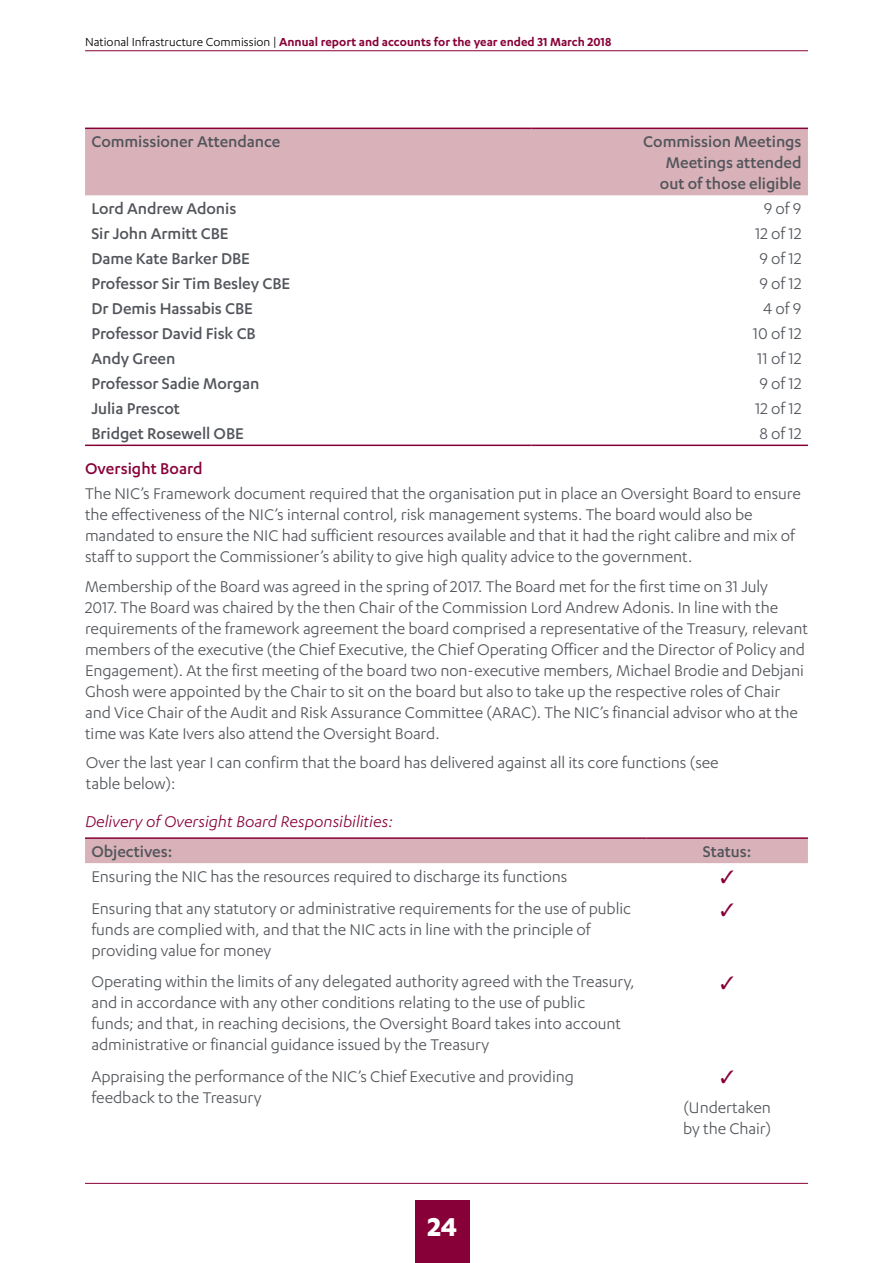
<style>
.page{position:relative;width:893px;height:1263px;background:#fff}
.page>*{position:absolute;margin:0;border:0;box-sizing:border-box;transform-origin:0 0}
.t1{font:700 30px "Karbon";color:#fff}
.Body_Full_Out{font:18px/21px "Karbon";letter-spacing:-.005em;color:#52555b}
.Table_Text{font:18px/21px "Karbon";letter-spacing:-.005em;color:#52555b}
.Table_Text-2{font:500 18px "Karbon";letter-spacing:-.005em;color:#52555b}
.Table_Header{font:500 18px/21px "Karbon";letter-spacing:-.005em;color:#52555b;text-align:right}
.Heading_4{font:italic 18px "Karbon";color:#880038}
.Heading_3{font:500 18px "Karbon";color:#880038}
.t2{font:600 13.5px "Karbon";color:#880038}
.s1{font-weight:400;color:#000}
</style>
<div class="page">
<hr style="left:85px;top:50px;width:723px;height:1px;background:#880038">
<div style="left:416px;top:1200px;width:54px;height:63px;background:#880038"></div>
<hr style="left:85px;top:1183px;width:723px;height:1px;background:#880038">
<div style="left:85px;top:129px;width:723px;height:66px;background:#d9b2b9"></div>
<hr style="left:85px;top:128px;width:447px;height:1px;background:#880038">
<hr style="left:532px;top:128px;width:276px;height:1px;background:#880038">
<hr style="left:85px;top:445px;width:447px;height:1px;background:#880038">
<hr style="left:532px;top:445px;width:276px;height:1px;background:#880038">
<div style="left:85px;top:839px;width:723px;height:24px;background:#d9b2b9"></div>
<hr style="left:85px;top:837px;width:561px;height:2px;background:#880038">
<hr style="left:646px;top:837px;width:162px;height:2px;background:#880038">
<p class="t2" style="left:85px;top:34px;width:528px"><span class="s1">National Infrastructure Commission |</span> Annual report and accounts for the year ended 31 March 2018</p>
<p class="Table_Header" style="left:91px;top:130px;width:191px">Commissioner Attendance</p>
<p class="Table_Header" style="left:643px;top:130px;width:160px">Commission Meetings<br>Meetings attended out of those eligible</p>
<p class="Table_Text-2" style="left:91px;top:198px;width:146px">Lord Andrew Adonis</p>
<p class="Table_Text" style="left:764px;top:197px;width:39px">9 of 9</p>
<p class="Table_Text-2" style="left:91px;top:223px;width:139px">Sir John Armitt CBE</p>
<p class="Table_Text" style="left:755px;top:222px;width:48px">12 of 12</p>
<p class="Table_Text-2" style="left:91px;top:248px;width:160px">Dame Kate Barker DBE</p>
<p class="Table_Text" style="left:759px;top:247px;width:44px">9 of 12</p>
<p class="Table_Text-2" style="left:91px;top:273px;width:200px">Professor Sir Tim Besley CBE</p>
<p class="Table_Text" style="left:759px;top:272px;width:44px">9 of 12</p>
<p class="Table_Text-2" style="left:91px;top:298px;width:163px">Dr Demis Hassabis CBE</p>
<p class="Table_Text" style="left:763px;top:297px;width:40px">4 of 9</p>
<p class="Table_Text-2" style="left:91px;top:323px;width:166px">Professor David Fisk CB</p>
<p class="Table_Text" style="left:753px;top:322px;width:50px">10 of 12</p>
<p class="Table_Text-2" style="left:91px;top:348px;width:86px">Andy Green</p>
<p class="Table_Text" style="left:757px;top:347px;width:46px">11 of 12</p>
<p class="Table_Text-2" style="left:91px;top:373px;width:169px">Professor Sadie Morgan</p>
<p class="Table_Text" style="left:759px;top:372px;width:44px">9 of 12</p>
<p class="Table_Text-2" style="left:91px;top:398px;width:90px">Julia Prescot</p>
<p class="Table_Text" style="left:755px;top:397px;width:48px">12 of 12</p>
<p class="Table_Text-2" style="left:91px;top:423px;width:154px">Bridget Rosewell OBE</p>
<p class="Table_Text" style="left:759px;top:422px;width:44px">8 of 12</p>
<h3 class="Heading_3" style="left:85px;top:458px;width:119px">Oversight Board</h3>
<p class="Body_Full_Out" style="left:85px;top:483px;width:717px">The NIC’s Framework document required that the organisation put in place an Oversight Board to ensure the effectiveness of the NIC’s internal control, risk management systems. The board would also be mandated to ensure the NIC had sufficient resources available and that it had the right calibre and mix of staff to support the Commissioner’s ability to give high quality advice to the government.</p>
<p class="Body_Full_Out" style="left:85px;top:575px;width:724px">Membership of the Board was agreed in the spring of 2017. The Board met for the first time on 31 July<br>2017. The Board was chaired by the then Chair of the Commission Lord Andrew Adonis. In line with the requirements of the framework agreement the board comprised a representative of the Treasury, relevant members of the executive (the Chief Executive, the Chief Operating Officer and the Director of Policy and Engagement). At the first meeting of the board two non-executive members, Michael Brodie and Debjani Ghosh were appointed by the Chair to sit on the board but also to take up the respective roles of Chair and Vice Chair of the Audit and Risk Assurance Committee (ARAC). The NIC’s financial advisor who at the time was Kate Ivers also attend the Oversight Board.</p>
<p class="Body_Full_Out" style="left:86px;top:752px;width:634px">Over the last year I can confirm that the board has delivered against all its core functions (see table below):</p>
<p class="Heading_4" style="left:85px;top:812px;width:309px">Delivery of Oversight Board Responsibilities:</p>
<p class="Table_Header" style="left:91px;top:840px;width:82px">Objectives:</p>
<p class="Table_Header" style="left:703px;top:840px;width:50px">Status:</p>
<p class="Table_Text" style="left:91px;top:865px;width:477px">Ensuring the NIC has the resources required to discharge its functions</p>
<p class="Table_Text" style="left:91px;top:898px;width:541px">Ensuring that any statutory or administrative requirements for the use of public funds are complied with, and that the NIC acts in line with the principle of providing value for money</p>
<p class="Table_Text" style="left:91px;top:971px;width:545px">Operating within the limits of any delegated authority agreed with the Treasury, and in accordance with any other conditions relating to the use of public<br>funds; and that, in reaching decisions, the Oversight Board takes into account administrative or financial guidance issued by the Treasury</p>
<p class="Table_Text" style="left:91px;top:1065px;width:484px">Appraising the performance of the NIC’s Chief Executive and providing feedback to the Treasury</p>
<p class="Table_Text" style="left:683px;top:1096px;width:90px">(Undertaken by the Chair)</p>
<h1 class="t1" style="left:428px;top:1209px;width:32px">24</h1>
</div>
